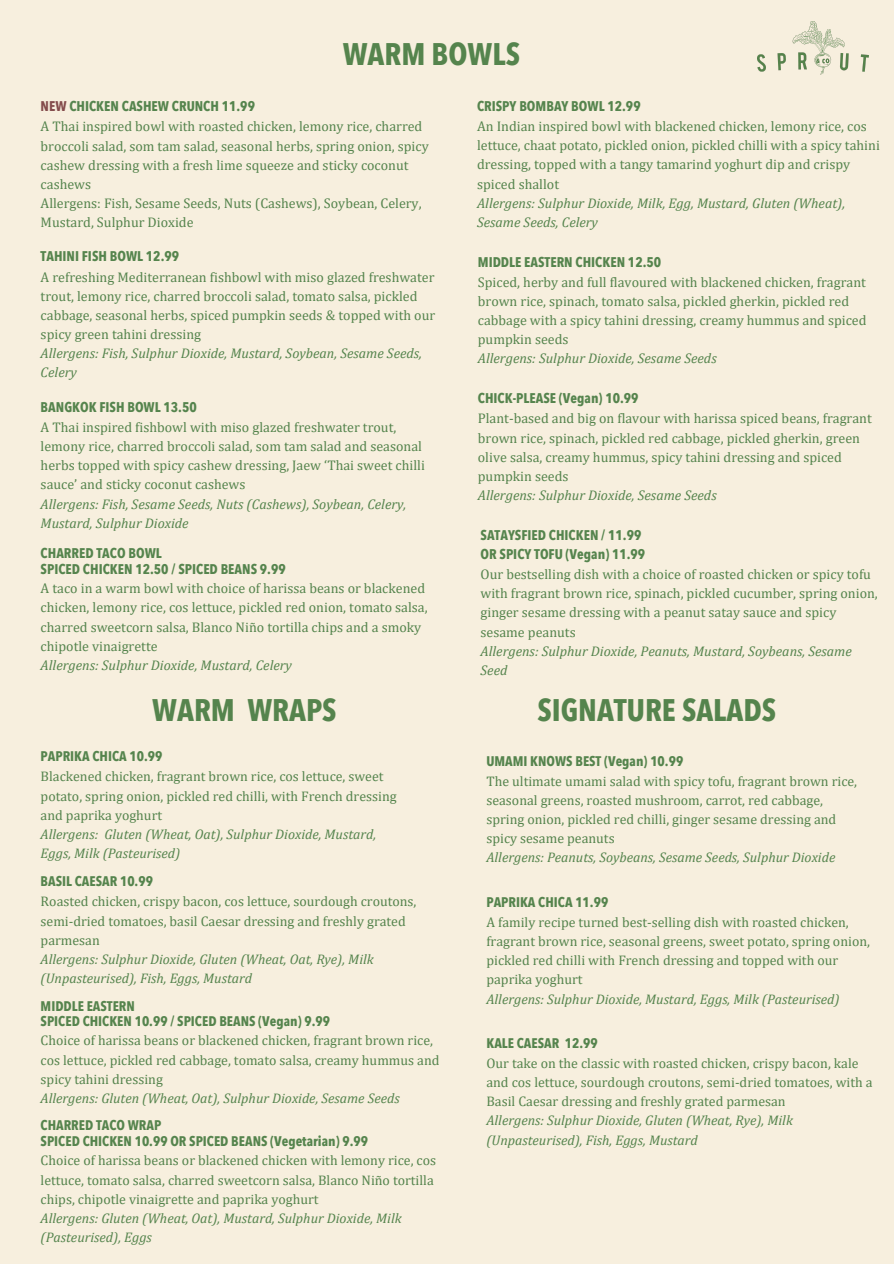
<style>
.page{position:relative;width:894px;height:1264px;background:#fff}
.page>*{position:absolute;margin:0;border:0;box-sizing:border-box;transform-origin:0 0}
.t1{font:700 31.2px "Avenir Next Condensed";color:#55844d}
.t2{font:13.95px/19.2px "Cambria";color:#55844d}
.t3{font:italic 13.95px/19.2px "Cambria";color:#55844d}
.t4{font:700 13.95px "Avenir Next Condensed";color:#55844d}
.s1{color:#844c4c}
</style>
<div class="page">
<div style="left:0;top:0;width:893px;height:1263px;background:#f7efde"></div>
<img style="left:757px;top:22px;width:110px;height:52px">
<p class="t1" style="left:342px;top:34px;width:179px">WARM BOWLS</p>
<p class="t4" style="left:41px;top:97px;width:216px"><span class="s1">NEW</span> CHICKEN CASHEW CRUNCH 11.99</p>
<p class="t2" style="left:41px;top:117px;width:389px">A Thai inspired bowl with roasted chicken, lemony rice, charred broccoli salad, som tam salad, seasonal herbs, spring onion, spicy cashew dressing with a fresh lime squeeze and sticky coconut cashews</p>
<p class="t2" style="left:41px;top:193px;width:382px">Allergens: Fish, Sesame Seeds, Nuts (Cashews), Soybean, Celery,<br>Mustard, Sulphur Dioxide</p>
<p class="t4" style="left:41px;top:247px;width:140px">TAHINI FISH BOWL 12.99</p>
<p class="t2" style="left:41px;top:267px;width:396px">A refreshing Mediterranean fishbowl with miso glazed freshwater trout, lemony rice, charred broccoli salad, tomato salsa, pickled cabbage, seasonal herbs, spiced pumpkin seeds &amp; topped with our spicy green tahini dressing</p>
<p class="t3" style="left:41px;top:343px;width:383px">Allergens: Fish, Sulphur Dioxide, Mustard, Soybean, Sesame Seeds,<br>Celery</p>
<p class="t4" style="left:41px;top:398px;width:158px">BANGKOK FISH BOWL 13.50</p>
<p class="t2" style="left:41px;top:417px;width:385px">A Thai inspired fishbowl with miso glazed freshwater trout, lemony rice, charred broccoli salad, som tam salad and seasonal herbs topped with spicy cashew dressing, Jaew ‘Thai sweet chilli sauce’ and sticky coconut cashews</p>
<p class="t3" style="left:41px;top:494px;width:367px">Allergens: Fish, Sesame Seeds, Nuts (Cashews), Soybean, Celery,<br>Mustard, Sulphur Dioxide</p>
<p class="t4" style="left:41px;top:544px;width:123px">CHARRED TACO BOWL</p>
<p class="t4" style="left:41px;top:560px;width:246px">SPICED CHICKEN 12.50 / SPICED BEANS 9.99</p>
<p class="t2" style="left:41px;top:578px;width:388px">A taco in a warm bowl with choice of harissa beans or blackened chicken, lemony rice, cos lettuce, pickled red onion, tomato salsa, charred sweetcorn salsa, Blanco Niño tortilla chips and a smoky chipotle vinaigrette</p>
<p class="t3" style="left:41px;top:655px;width:253px">Allergens: Sulphur Dioxide, Mustard, Celery</p>
<p class="t4" style="left:477px;top:97px;width:165px">CRISPY BOMBAY BOWL 12.99</p>
<p class="t2" style="left:477px;top:116px;width:404px">An Indian inspired bowl with blackened chicken, lemony rice, cos lettuce, chaat potato, pickled onion, pickled chilli with a spicy tahini dressing, topped with a tangy tamarind yoghurt dip and crispy spiced shallot</p>
<p class="t3" style="left:477px;top:193px;width:369px">Allergens: Sulphur Dioxide, Milk, Egg, Mustard, Gluten (Wheat),<br>Sesame Seeds, Celery</p>
<p class="t4" style="left:477px;top:253px;width:185px">MIDDLE EASTERN CHICKEN 12.50</p>
<p class="t2" style="left:477px;top:272px;width:390px">Spiced, herby and full flavoured with blackened chicken, fragrant brown rice, spinach, tomato salsa, pickled gherkin, pickled red cabbage with a spicy tahini dressing, creamy hummus and spiced pumpkin seeds</p>
<p class="t3" style="left:477px;top:349px;width:240px">Allergens: Sulphur Dioxide, Sesame Seeds</p>
<p class="t4" style="left:477px;top:389px;width:162px">CHICK-PLEASE (Vegan) 10.99</p>
<p class="t2" style="left:477px;top:409px;width:395px">Plant-based and big on flavour with harissa spiced beans, fragrant brown rice, spinach, pickled red cabbage, pickled gherkin, green olive salsa, creamy hummus, spicy tahini dressing and spiced pumpkin seeds</p>
<p class="t3" style="left:477px;top:485px;width:240px">Allergens: Sulphur Dioxide, Sesame Seeds</p>
<p class="t4" style="left:480px;top:526px;width:162px">SATAYSFIED CHICKEN / 11.99</p>
<p class="t4" style="left:480px;top:545px;width:166px">OR SPICY TOFU (Vegan) 11.99</p>
<p class="t2" style="left:480px;top:564px;width:398px">Our bestselling dish with a choice of roasted chicken or spicy tofu with fragrant brown rice, spinach, pickled cucumber, spring onion, ginger sesame dressing with a peanut satay sauce and spicy sesame peanuts</p>
<p class="t3" style="left:480px;top:641px;width:373px">Allergens: Sulphur Dioxide, Peanuts, Mustard, Soybeans, Sesame<br>Seed</p>
<p class="t1" style="left:152px;top:690px;width:186px">WARM WRAPS</p>
<p class="t1" style="left:537px;top:690px;width:240px">SIGNATURE SALADS</p>
<p class="t4" style="left:41px;top:747px;width:123px">PAPRIKA CHICA 10.99</p>
<p class="t2" style="left:41px;top:766px;width:357px">Blackened chicken, fragrant brown rice, cos lettuce, sweet potato, spring onion, pickled red chilli, with French dressing and paprika yoghurt</p>
<p class="t3" style="left:41px;top:824px;width:337px">Allergens: Gluten (Wheat, Oat), Sulphur Dioxide, Mustard,<br>Eggs, Milk (Pasteurised)</p>
<p class="t4" style="left:41px;top:872px;width:114px">BASIL CAESAR 10.99</p>
<p class="t2" style="left:41px;top:891px;width:377px">Roasted chicken, crispy bacon, cos lettuce, sourdough croutons, semi-dried tomatoes, basil Caesar dressing and freshly grated parmesan</p>
<p class="t3" style="left:41px;top:949px;width:334px">Allergens: Sulphur Dioxide, Gluten (Wheat, Oat, Rye), Milk (Unpasteurised), Fish, Eggs, Mustard</p>
<h1 class="t4" style="left:41px;top:996px;width:96px">MIDDLE EASTERN</h1>
<h1 class="t4" style="left:41px;top:1012px;width:291px">SPICED CHICKEN 10.99 / SPICED BEANS (Vegan) 9.99</h1>
<p class="t2" style="left:41px;top:1030px;width:400px">Choice of harissa beans or blackened chicken, fragrant brown rice, cos lettuce, pickled red cabbage, tomato salsa, creamy hummus and spicy tahini dressing</p>
<p class="t3" style="left:41px;top:1088px;width:360px">Allergens: Gluten (Wheat, Oat), Sulphur Dioxide, Sesame Seeds</p>
<p class="t4" style="left:41px;top:1116px;width:122px">CHARRED TACO WRAP</p>
<p class="t4" style="left:41px;top:1132px;width:329px">SPICED CHICKEN 10.99 OR SPICED BEANS (Vegetarian) 9.99</p>
<p class="t2" style="left:41px;top:1150px;width:397px">Choice of harissa beans or blackened chicken with lemony rice, cos lettuce, tomato salsa, charred sweetcorn salsa, Blanco Niño tortilla chips, chipotle vinaigrette and paprika yoghurt</p>
<p class="t3" style="left:41px;top:1207px;width:362px">Allergens: Gluten (Wheat, Oat), Mustard, Sulphur Dioxide, Milk (Pasteurised), Eggs</p>
<p class="t4" style="left:486px;top:751px;width:198px">UMAMI KNOWS BEST (Vegan) 10.99</p>
<p class="t2" style="left:486px;top:771px;width:372px">The ultimate umami salad with spicy tofu, fragrant brown rice, seasonal greens, roasted mushroom, carrot, red cabbage, spring onion, pickled red chilli, ginger sesame dressing and spicy sesame peanuts</p>
<p class="t3" style="left:486px;top:847px;width:350px">Allergens: Peanuts, Soybeans, Sesame Seeds, Sulphur Dioxide</p>
<h1 class="t4" style="left:486px;top:892px;width:123px">PAPRIKA CHICA 11.99</h1>
<p class="t2" style="left:486px;top:912px;width:385px">A family recipe turned best-selling dish with roasted chicken, fragrant brown rice, seasonal greens, sweet potato, spring onion, pickled red chilli with French dressing and topped with our paprika yoghurt</p>
<p class="t3" style="left:486px;top:988px;width:354px">Allergens: Sulphur Dioxide, Mustard, Eggs, Milk (Pasteurised)</p>
<p class="t4" style="left:486px;top:1033px;width:113px">KALE CAESAR 12.99</p>
<p class="t2" style="left:486px;top:1053px;width:387px">Our take on the classic with roasted chicken, crispy bacon, kale and cos lettuce, sourdough croutons, semi-dried tomatoes, with a<br>Basil Caesar dressing and freshly grated parmesan</p>
<p class="t3" style="left:486px;top:1110px;width:308px">Allergens: Sulphur Dioxide, Gluten (Wheat, Rye), Milk (Unpasteurised), Fish, Eggs, Mustard</p>
</div>
